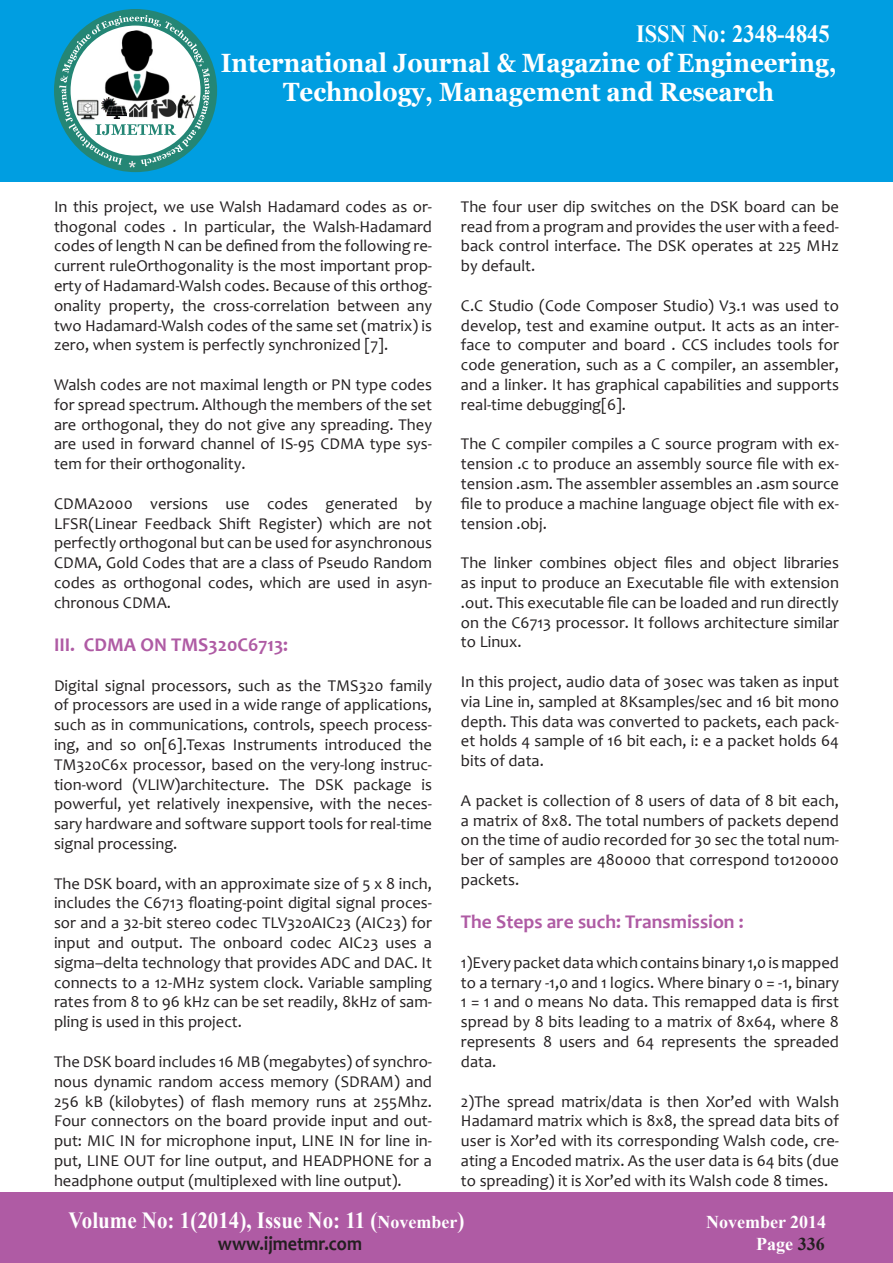
<style>
.page{position:relative;width:893px;height:1263px;background:#fff}
.page>*{position:absolute;margin:0;border:0;box-sizing:border-box;transform-origin:0 0}
.t1{font:700 26.4px "Georgia";color:#fff;scale:.91 1}
.t2{font:700 24.75px "Times New Roman";color:#fff;scale:.91 1}
.t3{font:700 23.1px "Times New Roman";color:#fff;scale:.91 1}
.t4{font:700 19.8px "Candara";color:#231f20;scale:.91 1}
.t5{font:700 19.5px "Candara";color:#af5ba4}
.t6{font:700 18px "Times New Roman";color:#fff}
.t7{font:16.5px/19.8px "Candara";color:#231f20;text-align:justify}
.s1{font-size:18px}
.s2{color:#231f20}
</style>
<div class="page">
<div style="left:0;top:1193px;width:893px;height:70px;background:#af5ba4"></div>
<div style="left:0;top:0;width:893px;height:182px;background:#009ee1"></div>
<div style="left:54px;top:9px;width:163px;height:163px;background:#248675;border-radius:50%"></div>
<svg style="left:59px;top:15px;width:151px;height:153px"></svg>
<img style="left:150px;top:97px;width:27px;height:23px">
<img style="left:177px;top:94px;width:21px;height:26px">
<img style="left:102px;top:30px;width:72px;height:73px">
<img style="left:75px;top:99px;width:25px;height:21px">
<img style="left:102px;top:97px;width:25px;height:21px">
<p class="t2" style="left:636px;top:16px;width:214px">ISSN No: 2348-4845</p>
<p class="t1" style="left:221px;top:46px;width:678px">International Journal &amp; Magazine of Engineering,</p>
<p class="t1" style="left:283px;top:75px;width:541px">Technology, Management and Research</p>
<p class="t7" style="left:54px;top:196px;width:380px">In this project, we use Walsh Hadamard codes as or&shy;thogonal codes . In particular, the Walsh-Hadamard codes of length N can be defined from the following re&shy;current ruleOrthogonality is the most important prop&shy;erty of Hadamard-Walsh codes. Because of this orthog&shy;onality property, the cross-correlation between any two Hadamard-Walsh codes of the same set (matrix) is zero, when system is perfectly synchronized [7].</p>
<p class="t7" style="left:54px;top:375px;width:380px">Walsh codes are not maximal length or PN type codes for spread spectrum. Although the members of the set are orthogonal, they do not give any spreading. They are used in forward channel of IS-95 CDMA type sys&shy;tem for their orthogonality.</p>
<p class="t7" style="left:54px;top:493px;width:380px">CDMA2000 versions use codes generated by LFSR(Linear Feedback Shift Register) which are not perfectly orthogonal but can be used for asynchronous CDMA, Gold Codes that are a class of Pseudo Random codes as orthogonal codes, which are used in asyn&shy;chronous CDMA.</p>
<p class="t5" style="left:54px;top:632px;width:236px">III. CDMA ON TMS320C6713:</p>
<p class="t7" style="left:54px;top:675px;width:380px">Digital signal processors, such as the TMS320 family of processors are used in a wide range of applications, such as in communications, controls, speech process&shy;ing, and so on[6].Texas Instruments introduced the TM320C6x processor, based on the very-long instruc&shy;tion-word (VLIW)architecture. The DSK package is powerful, yet relatively inexpensive, with the neces&shy;sary hardware and software support tools for real-time signal processing.</p>
<p class="t7" style="left:54px;top:873px;width:380px">The DSK board, with an approximate size of 5 x 8 inch, includes the C6713 floating-point digital signal proces&shy;sor and a 32-bit stereo codec TLV320AIC23 (AIC23) for input and output. The onboard codec AIC23 uses a sigma–delta technology that provides ADC and DAC. It connects to a 12-MHz system clock. Variable sampling rates from 8 to 96 kHz can be set readily, 8kHz of sam&shy;pling is used in this project.</p>
<p class="t7" style="left:54px;top:1051px;width:380px">The DSK board includes 16 MB (megabytes) of synchro&shy;nous dynamic random access memory (SDRAM) and 256 kB (kilobytes) of flash memory runs at 255Mhz.<br>Four connectors on the board provide input and out&shy;put: MIC IN for microphone input, LINE IN for line in&shy;put, LINE OUT for line output, and HEADPHONE for a headphone output (multiplexed with line output).</p>
<p class="t7" style="left:461px;top:196px;width:380px">The four user dip switches on the DSK board can be read from a program and provides the user with a feed&shy;back control interface. The DSK operates at 225 MHz by default.</p>
<p class="t7" style="left:461px;top:295px;width:380px">C.C Studio (Code Composer Studio) V3.1 was used to develop, test and examine output. It acts as an inter&shy;face to computer and board . CCS includes tools for code generation, such as a C compiler, an assembler, and a linker. It has graphical capabilities and supports real-time debugging[6].</p>
<p class="t7" style="left:461px;top:434px;width:380px">The C compiler compiles a C source program with ex&shy;tension .c to produce an assembly source file with ex&shy;tension .asm. The assembler assembles an .asm source file to produce a machine language object file with ex&shy;tension .obj.</p>
<p class="t7" style="left:461px;top:553px;width:380px">The linker combines object files and object libraries as input to produce an Executable file with extension .out. This executable file can be loaded and run directly on the C6713 processor. It follows architecture similar to Linux.</p>
<p class="t7" style="left:461px;top:672px;width:380px">In this project, audio data of 30sec was taken as input via Line in, sampled at 8Ksamples/sec and 16 bit mono depth. This data was converted to packets, each pack&shy;et holds 4 sample of 16 bit each, i: e a packet holds 64 bits of data.</p>
<p class="t7" style="left:461px;top:790px;width:380px">A packet is collection of 8 users of data of 8 bit each, a matrix of 8x8. The total numbers of packets depend on the time of audio recorded for 30 sec the total num&shy;ber of samples are 480000 that correspond to120000 packets.</p>
<p class="t5" style="left:461px;top:910px;width:284px">The Steps are such: Transmission :</p>
<p class="t7" style="left:461px;top:952px;width:380px">1)Every packet data which contains binary 1,0 is mapped to a ternary -1,0 and 1 logics. Where binary 0 = -1, binary 1 = 1 and 0 means No data. This remapped data is first spread by 8 bits leading to a matrix of 8x64, where 8 represents 8 users and 64 represents the spreaded data.</p>
<p class="t7" style="left:461px;top:1091px;width:380px">2)The spread matrix/data is then Xor’ed with Walsh Hadamard matrix which is 8x8, the spread data bits of user is Xor’ed with its corresponding Walsh code, cre&shy;ating a Encoded matrix. As the user data is 64 bits (due to spreading) it is Xor’ed with its Walsh code 8 times.</p>
<p class="t3" style="left:69px;top:1204px;width:437px">Volume No: 1(2014), Issue No: 11 (<span class="s1">November</span>)</p>
<p class="t6" style="left:706px;top:1210px;width:122px">November 2014</p>
<p class="t4" style="left:218px;top:1231px;width:160px">www.ijmetmr.com</p>
<p class="t6" style="left:756px;top:1231px;width:70px">Page <span class="s2">336</span></p>
</div>
